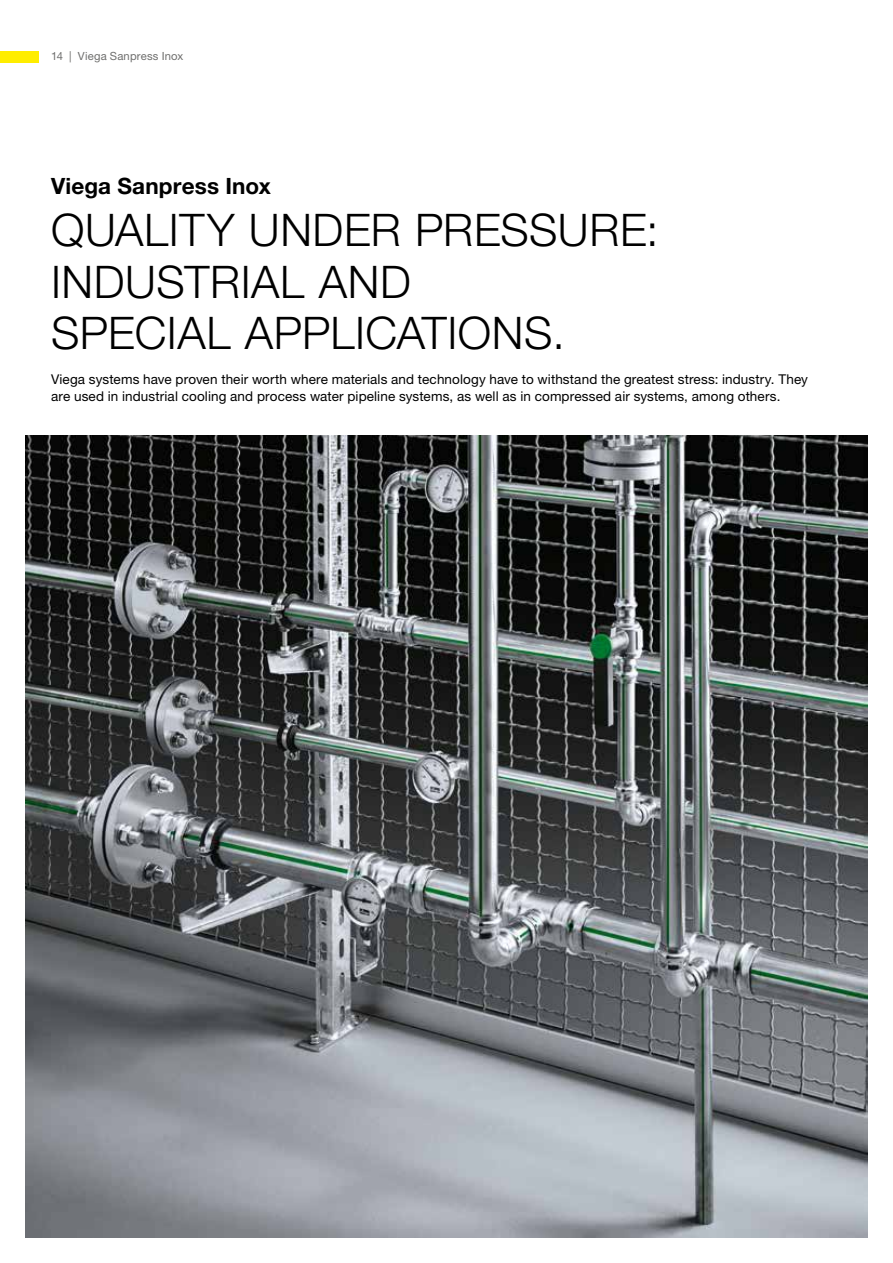
<style>
.page{position:relative;width:893px;height:1263px;background:#fff}
.page>*{position:absolute;margin:0;border:0;box-sizing:border-box;transform-origin:0 0}
.t1{font:45px/51.8px "M Ying Hei PR Cfor Viega W3";letter-spacing:.01em;color:#000}
.t2{font:22.5px "M Ying Hei PR Cfor Viega W7";letter-spacing:.005em;color:#000}
.t3{font:13.5px/17.2px "M Ying Hei PR Cfor Viega W4";letter-spacing:.01em;color:#000}
.t4{font:11.25px "M Ying Hei PR Cfor Viega W4";letter-spacing:.015em;color:#6f6f6e}
</style>
<div class="page">
<img style="left:26px;top:436px;width:841px;height:801px">
<div style="left:0;top:51px;width:38px;height:11px;background:#ffed00"></div>
<p class="t4" style="left:51px;top:49px;width:134px">14 | Viega Sanpress Inox</p>
<h2 class="t2" style="left:51px;top:172px;width:221px">Viega Sanpress Inox</h2>
<h1 class="t1" style="left:51px;top:204px;width:609px">QUALITY UNDER PRESSURE:<br>INDUSTRIAL AND<br>SPECIAL APPLICATIONS.</h1>
<p class="t3" style="left:51px;top:370px;width:758px">Viega systems have proven their worth where materials and technology have to withstand the greatest stress: industry. They are used in industrial cooling and process water pipeline systems, as well as in compressed air systems, among others.</p>
</div>
